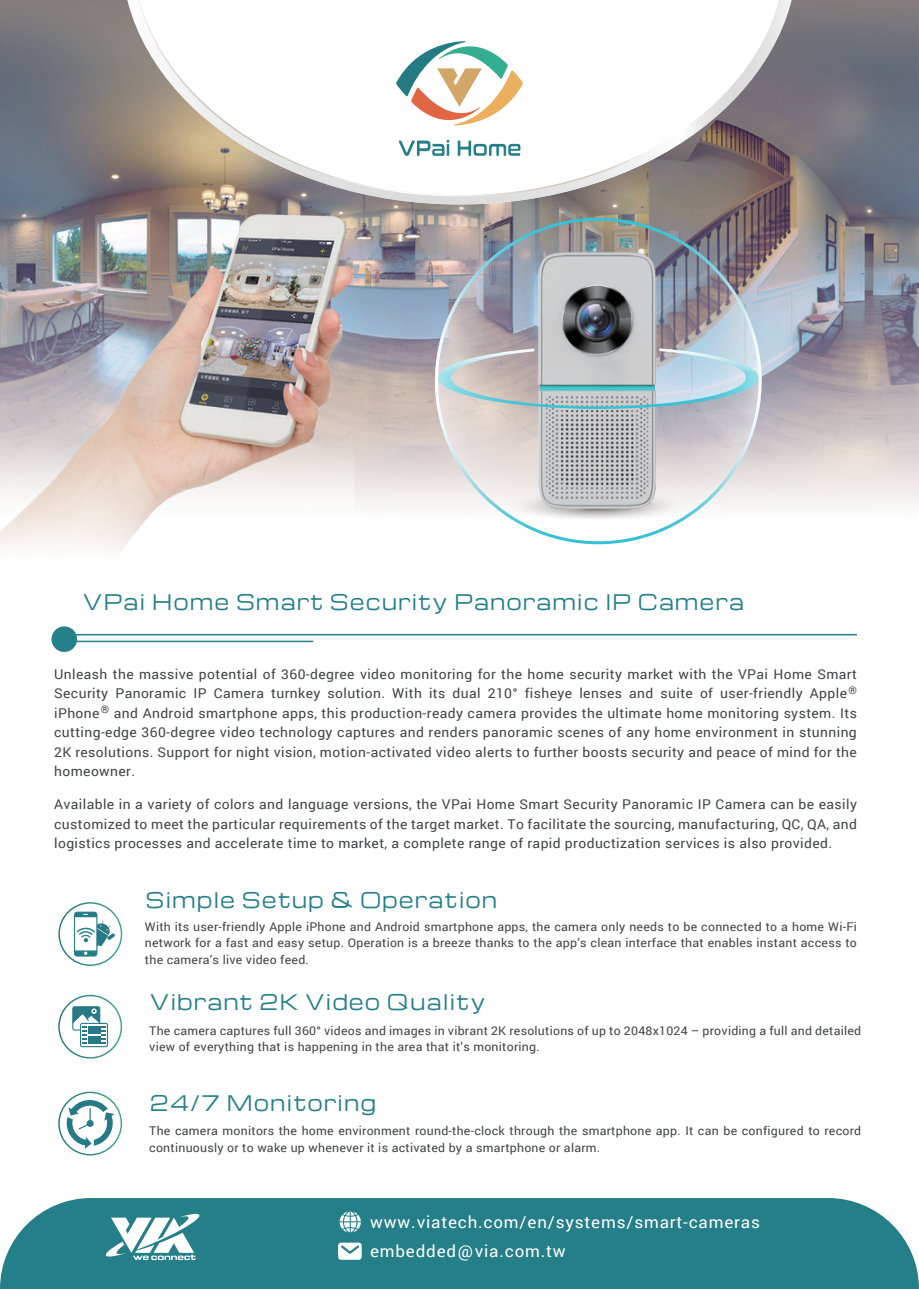
<style>
.page{position:relative;width:919px;height:1289px;background:#fff}
.page>*{position:absolute;margin:0;border:0;box-sizing:border-box;transform-origin:0 0}
.t1{font:21px "Michroma";letter-spacing:.08em;color:#247f89;scale:.9 1}
.t2{font:16.5px/29.2px "Roboto";letter-spacing:.05em;color:#fff}
.t3{font:13.5px/19.5px "Roboto";letter-spacing:.03em;color:#424344;text-align:justify}
.t4{font:12px/16.5px "Roboto";letter-spacing:.02em;color:#424344}
</style>
<div class="page">
<div style="left:0;top:1198px;width:918px;height:90px;background:#247f89"></div>
<svg style="left:102px;top:1212px;width:101px;height:47px"></svg>
<div style="left:51px;top:626px;width:26px;height:26px;background:#247f89;border-radius:50%"></div>
<hr style="left:54px;top:634px;width:802px;height:1px;background:#247f89">
<hr style="left:66px;top:640px;width:247px;height:2px;background:#247f89">
<svg style="left:58px;top:902px;width:64px;height:63px"></svg>
<svg style="left:58px;top:994px;width:64px;height:64px"></svg>
<svg style="left:0;top:0;width:918px;height:505px;background:#97949b"></svg>
<svg style="left:127px;top:0;width:664px;height:204px;background:#938988"></svg>
<svg style="left:138px;top:0;width:642px;height:196px"></svg>
<svg style="left:396px;top:34px;width:127px;height:99px"></svg>
<svg style="left:457px;top:141px;width:63px;height:15px"></svg>
<svg style="left:398px;top:140px;width:51px;height:16px"></svg>
<img style="left:0;top:187px;width:354px;height:251px">
<svg style="left:0;top:438px;width:354px;height:112px"></svg>
<img style="left:435px;top:218px;width:326px;height:326px">
<svg style="left:339px;top:1211px;width:22px;height:21px"></svg>
<svg style="left:338px;top:1242px;width:24px;height:17px"></svg>
<svg style="left:58px;top:1091px;width:64px;height:64px"></svg>
<h1 class="t1" style="left:83px;top:590px;width:735px">VPai Home Smart Security Panoramic IP Camera</h1>
<p class="t3" style="left:54px;top:663px;width:804px">Unleash the massive potential of 360-degree video monitoring for the home security market with the VPai Home Smart Security Panoramic IP Camera turnkey solution. With its dual 210° fisheye lenses and suite of user-friendly Apple<sup>® </sup>iPhone<sup>®</sup> and Android smartphone apps, this production-ready camera provides the ultimate home monitoring system. Its cutting-edge 360-degree video technology captures and renders panoramic scenes of any home environment in stunning 2K resolutions. Support for night vision, motion-activated video alerts to further boosts security and peace of mind for the homeowner.</p>
<p class="t3" style="left:54px;top:794px;width:804px">Available in a variety of colors and language versions, the VPai Home Smart Security Panoramic IP Camera can be easily customized to meet the particular requirements of the target market. To facilitate the sourcing, manufacturing, QC, QA, and logistics processes and accelerate time to market, a complete range of rapid productization services is also provided.</p>
<h1 class="t1" style="left:146px;top:888px;width:391px">Simple Setup &amp; Operation</h1>
<p class="t4" style="left:145px;top:917px;width:713px;text-align:justify">With its user-friendly Apple iPhone and Android smartphone apps, the camera only needs to be connected to a home Wi-Fi network for a fast and easy setup. Operation is a breeze thanks to the app’s clean interface that enables instant access to the camera’s live video feed.</p>
<h1 class="t1" style="left:150px;top:990px;width:374px">Vibrant 2K Video Quality</h1>
<p class="t4" style="left:149px;top:1021px;width:713px">The camera captures full 360° videos and images in vibrant 2K resolutions of up to 2048x1024 – providing a full and detailed view of everything that is happening in the area that it’s monitoring.</p>
<h1 class="t1" style="left:150px;top:1090px;width:252px">24/7 Monitoring</h1>
<p class="t4" style="left:149px;top:1122px;width:713px">The camera monitors the home environment round-the-clock through the smartphone app. It can be configured to record continuously or to wake up whenever it is activated by a smartphone or alarm.</p>
<p class="t2" style="left:370px;top:1206px;width:391px">www.viatech.com/en/systems/smart-cameras embedded@via.com.tw</p>
</div>
